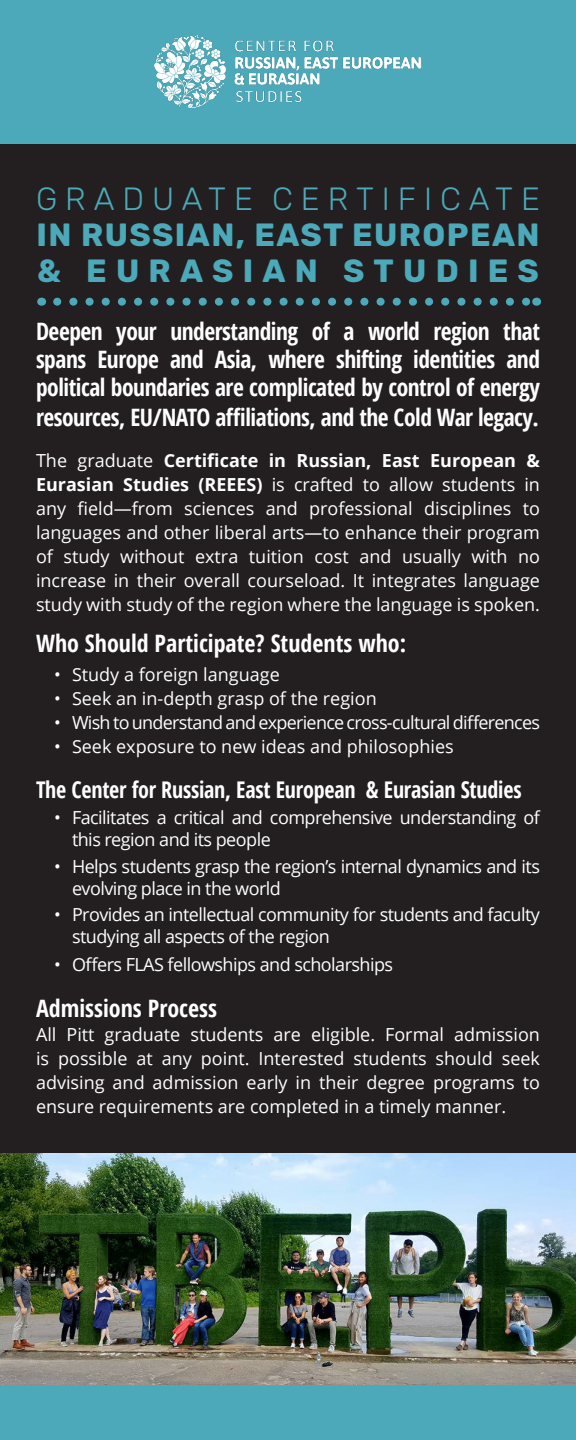
<style>
.page{position:relative;width:576px;height:1440px;background:#fff}
.page>*{position:absolute;margin:0;border:0;box-sizing:border-box;transform-origin:0 0}
.Intro_para_to_reqmts{font:700 32px/36px "Rubik";letter-spacing:.045em;color:#4ca9ba}
.Sidebar_text{font:300 32px "Rubik";letter-spacing:.25em;color:#4ca9ba}
.Intro_para_to_reqmts-2{font:700 24px/28.6px "Open Sans Condensed";letter-spacing:-.02em;color:#fff;text-align:justify}
.Beginning_para{font:700 24px "Open Sans Condensed";color:#fff}
.Headings_main_sectio{font:700 24px "Open Sans Condensed";color:#fff}
.Headings_main_sectio-2{font:700 23px "Open Sans Condensed";letter-spacing:-.01em;color:#fff;scale:.96 1}
.Beginning_para-2{font:18px/24px "Open Sans";letter-spacing:-.03em;color:#fff}
.Intro_para_to_reqmts-3{font:18px/24px "Open Sans";color:#fff;text-align:justify}
.Beginning_para-3{font:18px "Open Sans";color:#fff}
.s1{font-weight:700}
</style>
<div class="page">
<img style="left:0;top:1153px;width:576px;height:232px">
<div style="left:0;top:144px;width:576px;height:1009px;background:#231f20"></div>
<div style="left:0;top:0;width:576px;height:144px;background:#4ca9ba"></div>
<div style="left:0;top:1385px;width:576px;height:55px;background:#4ca9ba"></div>
<svg style="left:57px;top:298px;width:471px;height:8px"></svg>
<img style="left:154px;top:36px;width:267px;height:72px">
<p class="Sidebar_text" style="left:36px;top:181px;width:505px">GRADUATE CERTIFICATE</p>
<p class="Intro_para_to_reqmts" style="left:36px;top:218px;width:505px">IN RUSSIAN, EAST EUROPEAN &amp; EURASIAN STUDIES</p>
<p class="Intro_para_to_reqmts-2" style="left:36px;top:316px;width:506px">Deepen your understanding of a world region that spans Europe and Asia, where shifting identities and political boundaries are complicated by control of energy resources, EU/NATO affiliations, and the Cold War legacy.</p>
<p class="Beginning_para-2" style="left:36px;top:448px;width:506px;text-align:justify">The graduate <span class="s1">Certificate in Russian, East European &amp; Eurasian Studies (REEES)</span> is crafted to allow students in any field—from sciences and professional disciplines to languages and other liberal arts—to enhance their program of study without extra tuition cost and usually with no increase in their overall courseload. It integrates language study with study of the region where the language is spoken.</p>
<p class="Beginning_para" style="left:36px;top:627px;width:372px">Who Should Participate? Students who:</p>
<p class="Beginning_para-3" style="left:54px;top:662px;width:227px">• Study a foreign language</p>
<p class="Beginning_para-3" style="left:54px;top:686px;width:324px">• Seek an in-depth grasp of the region</p>
<p class="Beginning_para-2" style="left:54px;top:710px;width:488px">• Wish to understand and experience cross-cultural differences</p>
<p class="Beginning_para-3" style="left:54px;top:734px;width:401px">• Seek exposure to new ideas and philosophies</p>
<p class="Headings_main_sectio-2" style="left:36px;top:774px;width:507px">The Center for Russian, East European &amp; Eurasian Studies</p>
<p class="Beginning_para-2" style="left:72px;top:806px;width:470px;line-height:22px;text-indent:-18px">• Facilitates a critical and comprehensive understanding of this region and its people</p>
<p class="Beginning_para-2" style="left:72px;top:855px;width:470px;line-height:22px;text-indent:-18px">• Helps students grasp the region’s internal dynamics and its evolving place in the world</p>
<p class="Beginning_para-2" style="left:72px;top:903px;width:470px;line-height:22px;text-indent:-18px">• Provides an intellectual community for students and faculty studying all aspects of the region</p>
<p class="Beginning_para-2" style="left:54px;top:952px;width:341px">• Offers FLAS fellowships and scholarships</p>
<p class="Headings_main_sectio" style="left:36px;top:991px;width:183px">Admissions Process</p>
<p class="Intro_para_to_reqmts-3" style="left:36px;top:1022px;width:506px">All Pitt graduate students are eligible. Formal admission is possible at any point. Interested students should seek advising and admission early in their degree programs to ensure requirements are completed in a timely manner.</p>
</div>
